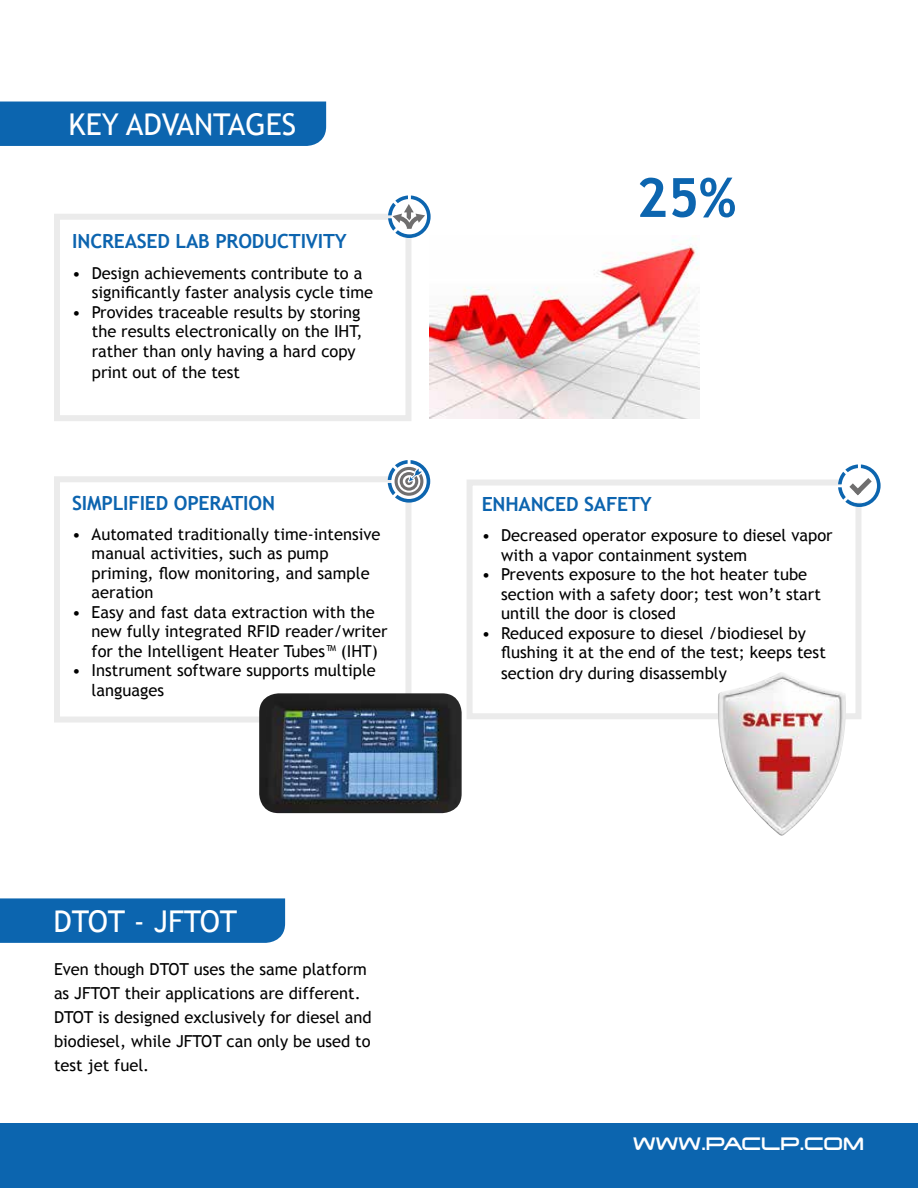
<style>
.page{position:relative;width:918px;height:1188px;background:#fff}
.page>*{position:absolute;margin:0;border:0;box-sizing:border-box;transform-origin:0 0}
.t1{font:700 54px "Trebuchet MS";color:#0c65af}
.t2{font:30px "Trebuchet MS";color:#fff}
.t3{font:700 19.5px "Trebuchet MS";letter-spacing:-.01em;color:#0c64af}
.t4{font:18px "Tachyon";letter-spacing:-.025em;color:#fff}
.t5{font:16.5px/19.5px "Trebuchet MS";color:#000}
</style>
<div class="page">
<div style="left:54px;top:214px;width:357px;height:207px;border:6px solid #ebebeb"></div>
<div style="left:0;top:102px;width:326px;height:44px;background:#0c65af"></div>
<div style="left:0;top:898px;width:285px;height:45px;background:#0c65af"></div>
<svg style="left:388px;top:195px;width:43px;height:43px"></svg>
<div style="left:0;top:1124px;width:918px;height:64px;background:#0c65af"></div>
<img style="left:430px;top:236px;width:270px;height:183px">
<div style="left:467px;top:480px;width:394px;height:239px;border:6px solid #ebebeb"></div>
<div style="left:54px;top:476px;width:357px;height:247px;border:6px solid #ebebeb"></div>
<svg style="left:838px;top:464px;width:43px;height:43px"></svg>
<svg style="left:388px;top:460px;width:42px;height:43px"></svg>
<img style="left:715px;top:672px;width:134px;height:164px">
<img style="left:259px;top:693px;width:203px;height:120px">
<h2 class="t2" style="left:68px;top:107px;width:229px">KEY ADVANTAGES</h2>
<p class="t3" style="left:72px;top:229px;width:276px">INCREASED LAB PRODUCTIVITY</p>
<p class="t5" style="left:92px;top:263px;width:283px;text-indent:-20px">• Design achievements contribute to a significantly faster analysis cycle time</p>
<p class="t5" style="left:92px;top:302px;width:272px;text-align:justify;text-indent:-20px">• Provides traceable results by storing the results electronically on the IHT, rather than only having a hard copy</p>
<p class="t5" style="left:92px;top:362px;width:150px">print out of the test</p>
<p class="t3" style="left:72px;top:490px;width:204px">SIMPLIFIED OPERATION</p>
<p class="t5" style="left:92px;top:525px;width:290px;text-indent:-20px">• Automated traditionally time-intensive manual activities, such as pump priming, flow monitoring, and sample aeration</p>
<p class="t5" style="left:92px;top:603px;width:298px;text-indent:-20px">• Easy and fast data extraction with the new fully integrated RFID reader/writer for the Intelligent Heater Tubes™ (IHT)</p>
<p class="t5" style="left:92px;top:661px;width:286px;text-indent:-20px">• Instrument software supports multiple languages</p>
<h2 class="t2" style="left:54px;top:904px;width:185px">DTOT - JFTOT</h2>
<p class="t5" style="left:54px;top:958px;width:319px;line-height:24px">Even though DTOT uses the same platform as JFTOT their applications are different.<br>DTOT is designed exclusively for diesel and biodiesel, while JFTOT can only be used to test jet fuel.</p>
<h1 class="t1" style="left:636px;top:164px;width:102px">25%</h1>
<p class="t3" style="left:482px;top:492px;width:172px">ENHANCED SAFETY</p>
<p class="t5" style="left:501px;top:526px;width:333px;text-indent:-20px">• Decreased operator exposure to diesel vapor with a vapor containment system</p>
<p class="t5" style="left:501px;top:565px;width:321px;text-indent:-20px">• Prevents exposure to the hot heater tube section with a safety door; test won’t start untill the door is closed</p>
<p class="t5" style="left:501px;top:623px;width:326px;text-indent:-20px">• Reduced exposure to diesel /biodiesel by flushing it at the end of the test; keeps test</p>
<p class="t5" style="left:501px;top:664px;width:227px">section dry during disassembly</p>
<p class="t4" style="left:634px;top:1133px;width:233px">WWW.PACLP.COM</p>
</div>
